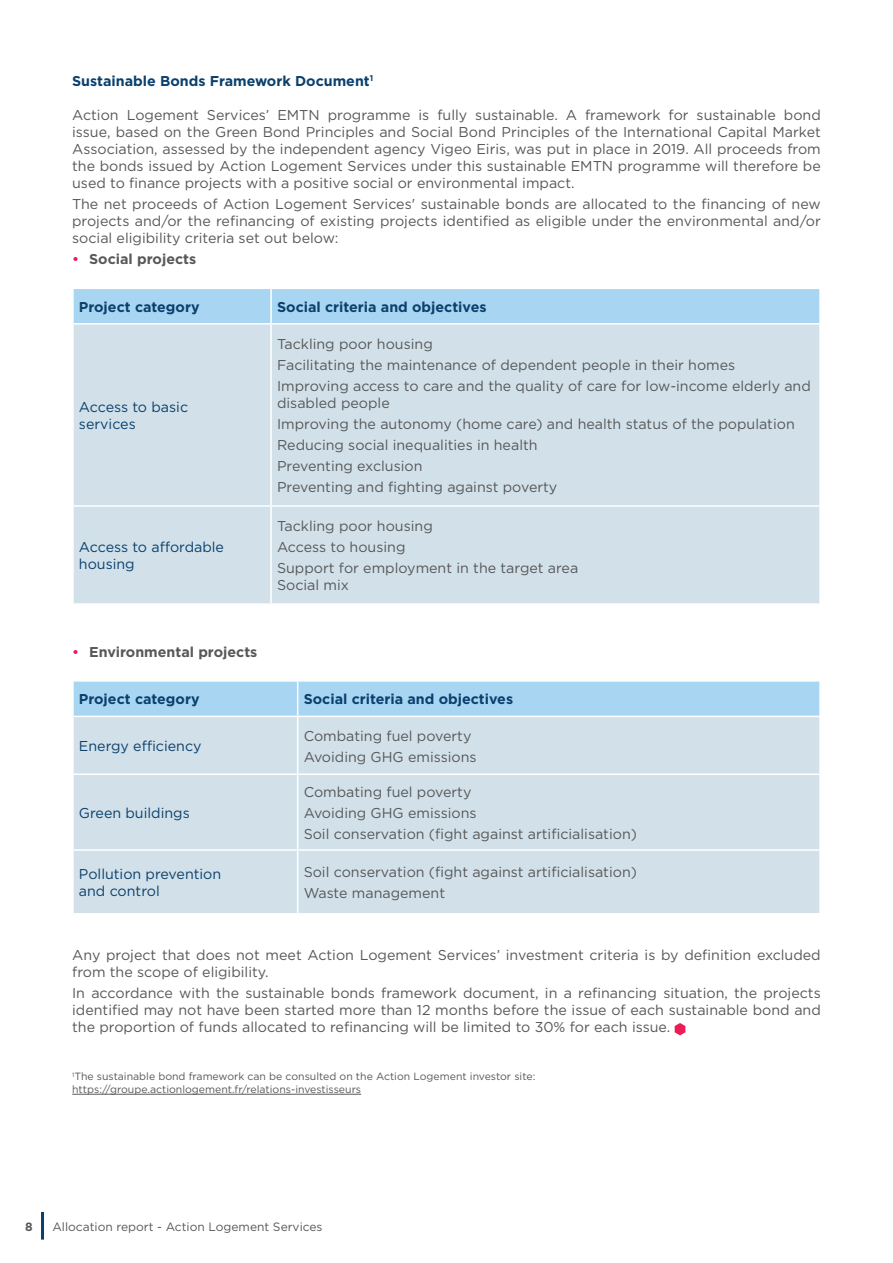
<style>
.page{position:relative;width:893px;height:1263px;background:#fff}
.page>*{position:absolute;margin:0;border:0;box-sizing:border-box;transform-origin:0 0}
.t1{font:14.25px/17.1px "Gotham";color:#57585a;text-align:justify}
.t2{font:700 14.25px "Gotham";color:#0b406d}
.t3{font:14.25px/17.1px "Gotham";color:#0b406d}
.t4{font:700 14.25px "Gotham";color:#57585a}
.t5{font:12px "Gotham";color:#57585a}
.t6{font:700 12px "Gotham";color:#57585a}
.t7{font:10.5px/12.6px "Gotham";color:#57585a}
.s1{font-weight:500;color:#ed1b56}
</style>
<div class="page">
<hr style="left:41px;top:1212px;width:3px;height:27px;background:#0b406d">
<hr style="left:72px;top:1094px;width:289px;height:1px;background:#57585a">
<div style="left:74px;top:289px;width:745px;height:34px;background:#a8d6f2"></div>
<div style="left:74px;top:325px;width:745px;height:278px;background:#d2e1e9"></div>
<hr style="left:270px;top:289px;width:2px;height:34px;background:#fff">
<hr style="left:270px;top:325px;width:2px;height:180px;background:#fff">
<hr style="left:72px;top:505px;width:199px;height:2px;background:#fff">
<hr style="left:271px;top:505px;width:550px;height:2px;background:#fff">
<hr style="left:270px;top:507px;width:2px;height:96px;background:#fff">
<div style="left:74px;top:682px;width:745px;height:34px;background:#a8d6f2"></div>
<div style="left:74px;top:717px;width:745px;height:196px;background:#d2e1e9"></div>
<hr style="left:297px;top:682px;width:1px;height:34px;background:#fff">
<hr style="left:297px;top:717px;width:1px;height:56px;background:#fff">
<hr style="left:72px;top:773px;width:226px;height:2px;background:#fff">
<hr style="left:298px;top:773px;width:523px;height:2px;background:#fff">
<hr style="left:297px;top:775px;width:1px;height:74px;background:#fff">
<hr style="left:72px;top:849px;width:226px;height:2px;background:#fff">
<hr style="left:298px;top:849px;width:523px;height:2px;background:#fff">
<hr style="left:297px;top:851px;width:1px;height:62px;background:#fff">
<svg style="left:675px;top:1023px;width:10px;height:12px"></svg>
<p class="t2" style="left:72px;top:71px;width:303px">Sustainable Bonds Framework Document<sup>1</sup></p>
<p class="t1" style="left:72px;top:106px;width:750px">Action Logement Services’ EMTN programme is fully sustainable. A framework for sustainable bond issue, based on the Green Bond Principles and Social Bond Principles of the International Capital Market Association, assessed by the independent agency Vigeo Eiris, was put in place in 2019. All proceeds from the bonds issued by Action Logement Services under this sustainable EMTN programme will therefore be used to finance projects with a positive social or environmental impact.</p>
<p class="t1" style="left:72px;top:195px;width:750px">The net proceeds of Action Logement Services' sustainable bonds are allocated to the financing of new projects and/or the refinancing of existing projects identified as eligible under the environmental and/or social eligibility criteria set out below:</p>
<p class="t4" style="left:72px;top:250px;width:126px"><span class="s1">•</span> Social projects</p>
<p class="t2" style="left:79px;top:297px;width:122px">Project category</p>
<p class="t2" style="left:277px;top:297px;width:211px">Social criteria and objectives</p>
<p class="t3" style="left:79px;top:398px;width:111px">Access to basic services</p>
<p class="t3" style="left:79px;top:538px;width:147px">Access to affordable housing</p>
<p class="t1" style="left:277px;top:335px;width:157px">Tackling poor housing</p>
<p class="t1" style="left:277px;top:356px;width:460px">Facilitating the maintenance of dependent people in their homes</p>
<p class="t1" style="left:277px;top:377px;width:535px">Improving access to care and the quality of care for low-income elderly and disabled people</p>
<p class="t1" style="left:277px;top:415px;width:519px">Improving the autonomy (home care) and health status of the population</p>
<p class="t1" style="left:277px;top:436px;width:262px">Reducing social inequalities in health</p>
<p class="t1" style="left:277px;top:457px;width:147px">Preventing exclusion</p>
<p class="t1" style="left:277px;top:478px;width:282px">Preventing and fighting against poverty</p>
<p class="t1" style="left:277px;top:517px;width:157px">Tackling poor housing</p>
<p class="t1" style="left:277px;top:538px;width:130px">Access to housing</p>
<p class="t1" style="left:277px;top:559px;width:303px">Support for employment in the target area</p>
<p class="t1" style="left:277px;top:576px;width:73px">Social mix</p>
<p class="t4" style="left:72px;top:642px;width:187px"><span class="s1">•</span> Environmental projects</p>
<p class="t2" style="left:79px;top:690px;width:122px">Project category</p>
<p class="t2" style="left:304px;top:690px;width:211px">Social criteria and objectives</p>
<p class="t3" style="left:79px;top:737px;width:124px">Energy efficiency</p>
<p class="t1" style="left:304px;top:727px;width:169px">Combating fuel poverty</p>
<p class="t1" style="left:304px;top:748px;width:175px">Avoiding GHG emissions</p>
<p class="t3" style="left:79px;top:804px;width:112px">Green buildings</p>
<p class="t1" style="left:304px;top:783px;width:169px">Combating fuel poverty</p>
<p class="t1" style="left:304px;top:804px;width:175px">Avoiding GHG emissions</p>
<p class="t1" style="left:304px;top:825px;width:335px">Soil conservation (fight against artificialisation)</p>
<p class="t3" style="left:79px;top:865px;width:144px">Pollution prevention and control</p>
<p class="t1" style="left:304px;top:863px;width:335px">Soil conservation (fight against artificialisation)</p>
<p class="t1" style="left:304px;top:884px;width:143px">Waste management</p>
<p class="t1" style="left:72px;top:946px;width:750px">Any project that does not meet Action Logement Services’ investment criteria is by definition excluded from the scope of eligibility.</p>
<p class="t1" style="left:72px;top:984px;width:750px">In accordance with the sustainable bonds framework document, in a refinancing situation, the projects identified may not have been started more than 12 months before the issue of each sustainable bond and the proportion of funds allocated to refinancing will be limited to 30% for each issue.</p>
<p class="t7" style="left:72px;top:1070px;width:465px"><sup>1</sup>The sustainable bond framework can be consulted on the Action Logement investor site: https://groupe.actionlogement.fr/relations-investisseurs</p>
<p class="t6" style="left:25px;top:1218px;width:9px">8</p>
<p class="t5" style="left:52px;top:1219px;width:272px">Allocation report - Action Logement Services</p>
</div>
